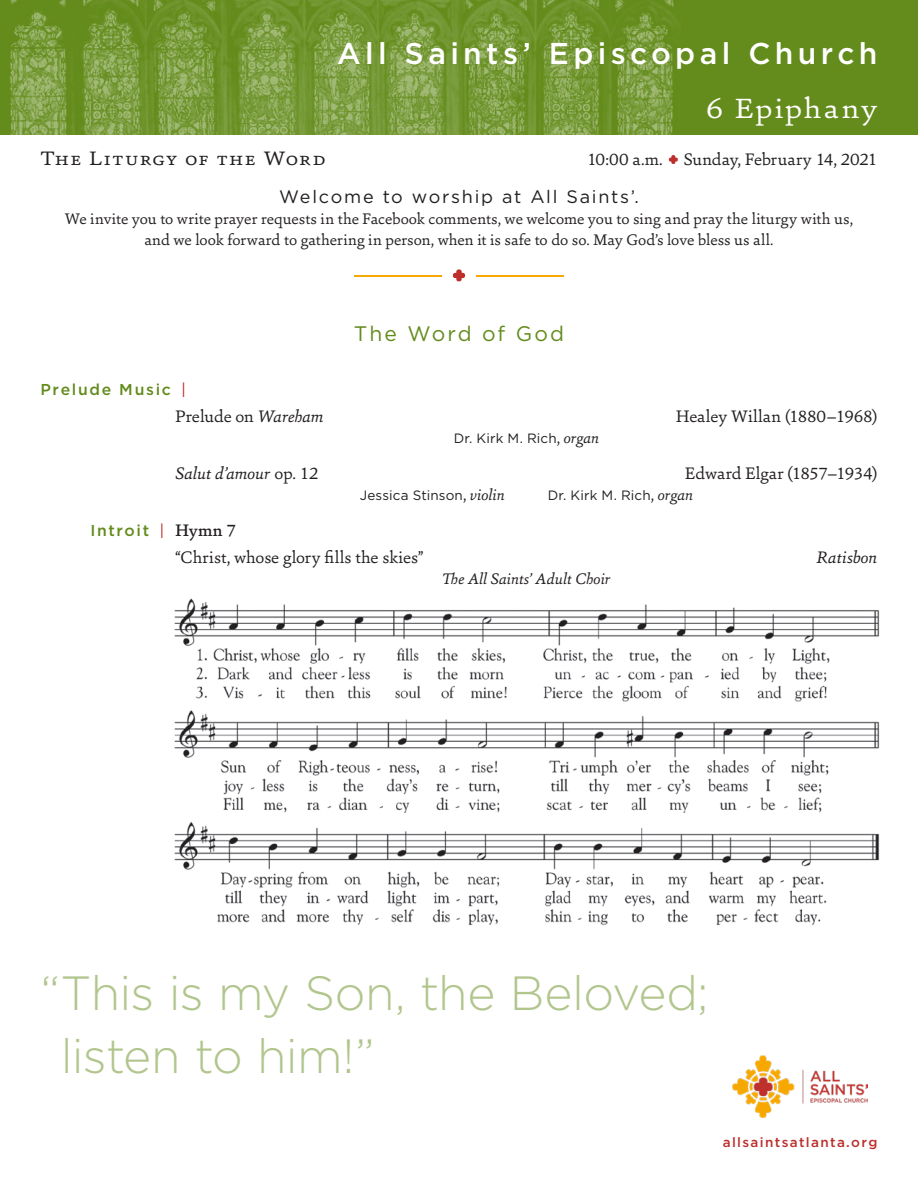
<style>
.page{position:relative;width:918px;height:1188px;background:#fff}
.page>*{position:absolute;margin:0;border:0;box-sizing:border-box;transform-origin:0 0}
.t1{font:300 48px "Gotham";letter-spacing:-.015em;color:#b1c58d}
.t2{font:500 30px "Gotham";letter-spacing:.145em;color:#fff}
.t3{font:30px "Sina";letter-spacing:.055em;color:#fff;scale:1.1 1}
.t4{font:21px "Sina";letter-spacing:.085em;color:#231f20;scale:1.1 1}
.t5{font:21px "Gotham";letter-spacing:.095em;color:#638b1c}
.t6{font:21px "Minion Pro";color:#f6a800;scale:10 1}
.t7{font:18px "Sina";letter-spacing:-.005em;color:#231f20}
.t8{font:18px "Gotham";letter-spacing:.095em;color:#231f20}
.t9{font:italic 18px "Sina";letter-spacing:-.005em;color:#231f20}
.t10{font:16.5px/21px "Sina";color:#231f20;text-align:center}
.t11{font:italic 16.5px "Sina";letter-spacing:-.005em;color:#231f20}
.t12{font:500 15.75px "Gotham";letter-spacing:.105em;color:#638b1c}
.t13{font:13.5px "Gotham";letter-spacing:.01em;color:#231f20}
.t14{font:500 13.5px "Gotham";letter-spacing:.1em;color:#bc2f2c}
.s1{color:#bc2f2c}
.s2{font-style:italic}
.s3{font-family:"Sina";font-size:16.5px}
.s4{font-family:"Sina";font-style:italic;font-size:16.5px}
.s5{font-style:normal}
.s6{font-family:"Sina";font-size:18px;color:#231f20}
</style>
<div class="page">
<img style="left:0;top:0;width:918px;height:135px">
<svg style="left:453px;top:269px;width:12px;height:12px"></svg>
<svg style="left:669px;top:155px;width:9px;height:9px"></svg>
<img style="left:732px;top:1056px;width:135px;height:62px">
<img style="left:174px;top:598px;width:706px;height:328px">
<p class="t2" style="left:337px;top:34px;width:542px">All Saints’ Episcopal Church</p>
<p class="t3" style="left:706px;top:89px;width:156px">6 Epiphany</p>
<p class="t4" style="left:40px;top:144px;width:261px">The Liturgy of the Word</p>
<p class="t7" style="left:587px;top:147px;width:292px">10:00 a.m. Sunday, February 14, 2021</p>
<p class="t8" style="left:279px;top:186px;width:361px">Welcome to worship at All Saints’.</p>
<p class="t10" style="left:65px;top:208px;width:790px">We invite you to write prayer requests in the Facebook comments, we welcome you to sing and pray the liturgy with us, and we look forward to gathering in person, when it is safe to do so. May God’s love bless us all.</p>
<p class="t6" style="left:344px;top:260px;width:25px">––</p>
<p class="t5" style="left:354px;top:320px;width:212px">The Word of God</p>
<p class="t12" style="left:40px;top:379px;width:147px">Prelude Music <span class="s1">|</span></p>
<p class="t7" style="left:176px;top:404px;width:150px">Prelude on <span class="s2">Wareham</span></p>
<p class="t7" style="left:676px;top:404px;width:203px">Healey Willan (1880–1968)</p>
<p class="t13" style="left:454px;top:429px;width:147px">Dr. Kirk M. Rich<span class="s3">,</span> <span class="s4">organ</span></p>
<p class="t9" style="left:176px;top:461px;width:145px">Salut d’amour <span class="s5">op. 12</span></p>
<p class="t7" style="left:685px;top:461px;width:194px">Edward Elgar (1857–1934)</p>
<p class="t13" style="left:360px;top:486px;width:147px">Jessica Stinson<span class="s3">,</span> <span class="s4">violin</span></p>
<p class="t13" style="left:548px;top:486px;width:147px">Dr. Kirk M. Rich<span class="s3">,</span> <span class="s4">organ</span></p>
<p class="t12" style="left:90px;top:520px;width:147px">Introit <span class="s1">|</span> <span class="s6">Hymn 7</span></p>
<p class="t7" style="left:176px;top:545px;width:249px">“Christ, whose glory fills the skies”</p>
<p class="t9" style="left:817px;top:545px;width:62px">Ratisbon</p>
<p class="t11" style="left:442px;top:568px;width:170px">The All Saints’ Adult Choir</p>
<p class="t1" style="left:40px;top:963px;width:670px">“This is my Son, the Beloved;</p>
<p class="t1" style="left:61px;top:1026px;width:316px">listen to him!”</p>
<p class="t14" style="left:723px;top:1134px;width:156px">allsaintsatlanta.org</p>
</div>
